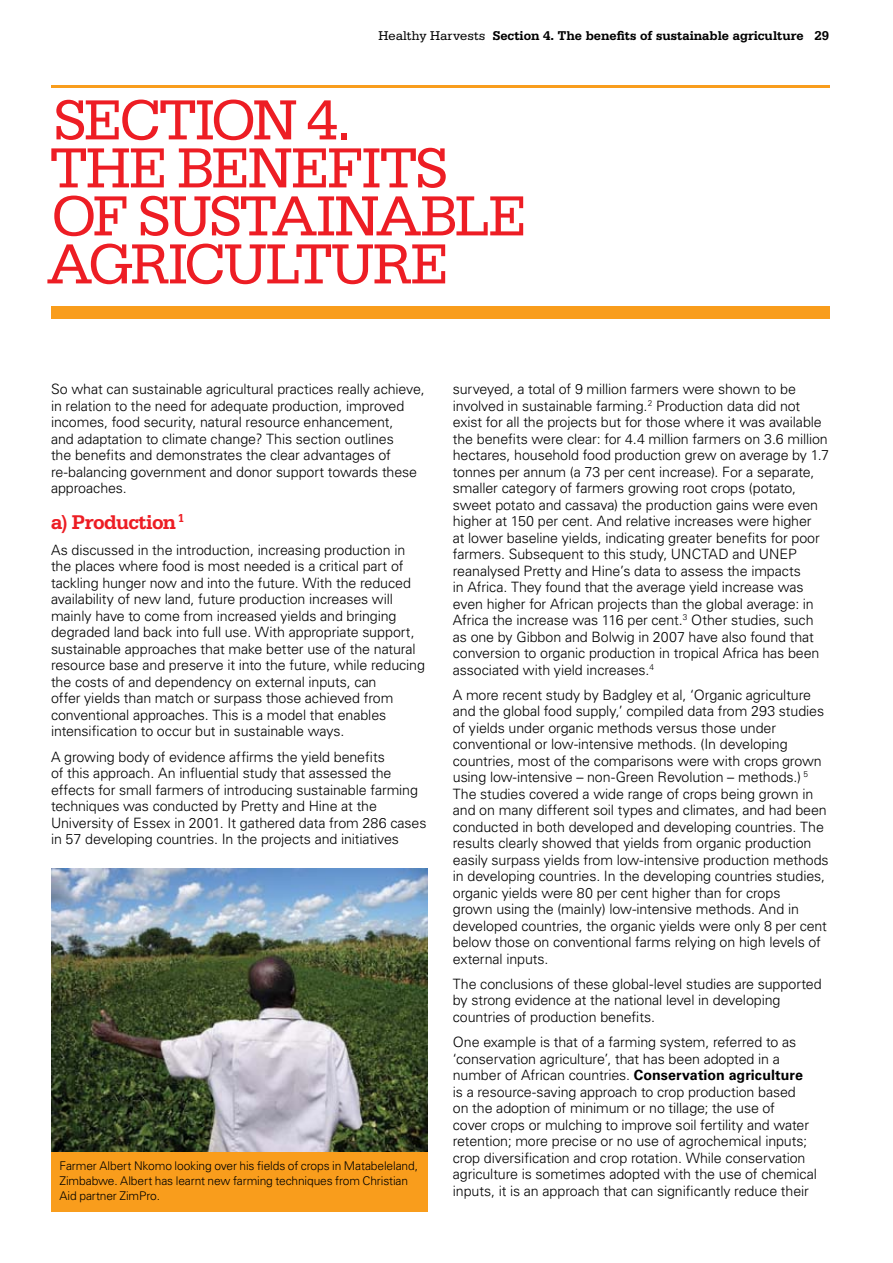
<style>
.page{position:relative;width:893px;height:1263px;background:#fff}
.page>*{position:absolute;margin:0;border:0;box-sizing:border-box;transform-origin:0 0}
.t1{font:60px/48px "Serifa BT";letter-spacing:-.03em;color:#ed1d24}
.t2{font:700 21px "Serifa BT";letter-spacing:-.03em;color:#ed1d24}
.t3{font:300 14.25px/16.5px "Univers CA";letter-spacing:-.01em;color:#000}
.t4{font:700 13.5px "Serifa BT";color:#000}
.t5{font:300 12px/15px "Univers CA";letter-spacing:-.01em;color:#000}
.s1{font-weight:400}
.s2{font-weight:700}
</style>
<div class="page">
<div style="left:51px;top:306px;width:778px;height:13px;background:#f99d1c"></div>
<hr style="left:51px;top:85px;width:778px;height:2px;background:#f99d1c">
<img style="left:51px;top:868px;width:376px;height:284px">
<div style="left:51px;top:1152px;width:376px;height:60px;background:#f99d1c"></div>
<p class="t4" style="left:379px;top:27px;width:452px"><span class="s1">HEALTHY HARVESTS</span> Section 4. The benefits of sustainable agriculture 29</p>
<h1 class="t1" style="left:50px;top:95px;width:349px">SECTION 4.<br>THE BENEFITS<br>OF SUSTA</h1>
<h1 class="t1" style="left:47px;top:191px;width:425px;text-indent:269px">INABLE<br>AGRICULTURE</h1>
<p class="t3" style="left:51px;top:381px;width:375px">So what can sustainable agricultural practices really achieve, in relation to the need for adequate production, improved incomes, food security, natural resource enhancement,<br>and adaptation to climate change? This section outlines<br>the benefits and demonstrates the clear advantages of re-balancing government and donor support towards these approaches.</p>
<h2 class="t2" style="left:51px;top:509px;width:135px">a) Production <sup>1</sup></h2>
<p class="t3" style="left:51px;top:542px;width:375px">As discussed in the introduction, increasing production in the places where food is most needed is a critical part of tackling hunger now and into the future. With the reduced availability of new land, future production increases will mainly have to come from increased yields and bringing degraded land back into full use. With appropriate support, sustainable approaches that make better use of the natural resource base and preserve it into the future, while reducing the costs of and dependency on external inputs, can<br>offer yields than match or surpass those achieved from conventional approaches. This is a model that enables intensification to occur but in sustainable ways.</p>
<p class="t3" style="left:51px;top:748px;width:377px">A growing body of evidence affirms the yield benefits<br>of this approach. An influential study that assessed the effects for small farmers of introducing sustainable farming techniques was conducted by Pretty and Hine at the University of Essex in 2001. It gathered data from 286 cases in 57 developing countries. In the projects and initiatives</p>
<p class="t5" style="left:60px;top:1159px;width:360px">Farmer Albert Nkomo looking over his fields of crops in Matabeleland,<br>Zimbabwe. Albert has learnt new farming techniques from Christian<br>Aid partner ZimPro.</p>
<p class="t3" style="left:453px;top:381px;width:378px">surveyed, a total of 9 million farmers were shown to be involved in sustainable farming.<sup>2</sup> Production data did not exist for all the projects but for those where it was available the benefits were clear: for 4.4 million farmers on 3.6 million hectares, household food production grew on average by 1.7 tonnes per annum (a 73 per cent increase). For a separate, smaller category of farmers growing root crops (potato, sweet potato and cassava) the production gains were even higher at 150 per cent. And relative increases were higher<br>at lower baseline yields, indicating greater benefits for poor farmers. Subsequent to this study, UNCTAD and UNEP reanalysed Pretty and Hine’s data to assess the impacts<br>in Africa. They found that the average yield increase was even higher for African projects than the global average: in Africa the increase was 116 per cent.<sup>3</sup> Other studies, such as one by Gibbon and Bolwig in 2007 have also found that conversion to organic production in tropical Africa has been associated with yield increases.<sup>4</sup></p>
<p class="t3" style="left:453px;top:686px;width:377px">A more recent study by Badgley et al, ‘Organic agriculture and the global food supply,’ compiled data from 293 studies of yields under organic methods versus those under conventional or low-intensive methods. (In developing countries, most of the comparisons were with crops grown using low-intensive – non-Green Revolution – methods.) <sup>5<br></sup>The studies covered a wide range of crops being grown in and on many different soil types and climates, and had been conducted in both developed and developing countries. The results clearly showed that yields from organic production easily surpass yields from low-intensive production methods in developing countries. In the developing countries studies, organic yields were 80 per cent higher than for crops<br>grown using the (mainly) low-intensive methods. And in developed countries, the organic yields were only 8 per cent below those on conventional farms relying on high levels of external inputs.</p>
<p class="t3" style="left:453px;top:975px;width:370px">The conclusions of these global-level studies are supported by strong evidence at the national level in developing countries of production benefits.</p>
<p class="t3" style="left:453px;top:1034px;width:366px">One example is that of a farming system, referred to as ‘conservation agriculture’, that has been adopted in a number of African countries. <span class="s2">Conservation agriculture<br></span>is a resource-saving approach to crop production based<br>on the adoption of minimum or no tillage; the use of<br>cover crops or mulching to improve soil fertility and water retention; more precise or no use of agrochemical inputs; crop diversification and crop rotation. While conservation agriculture is sometimes adopted with the use of chemical inputs, it is an approach that can significantly reduce their</p>
</div>
